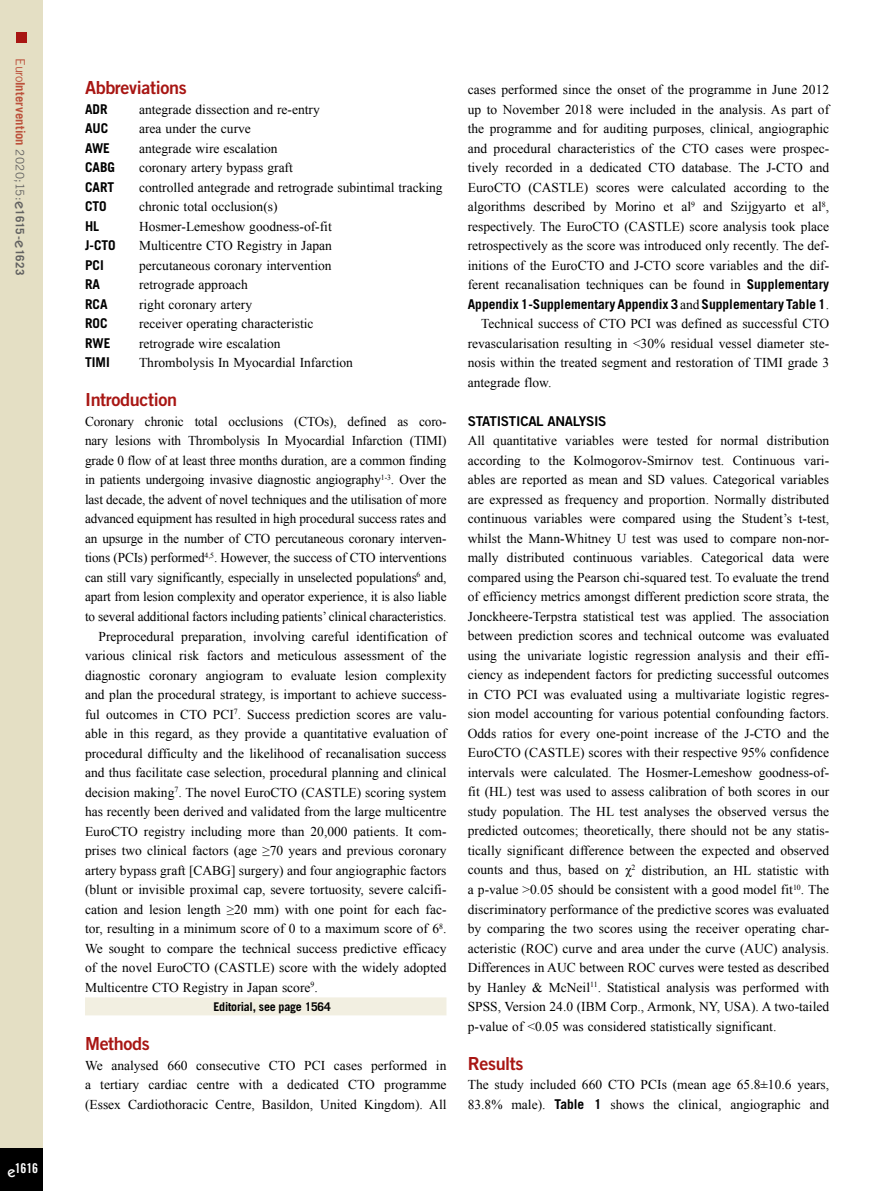
<style>
.page{position:relative;width:893px;height:1191px;background:#fff}
.page>*{position:absolute;margin:0;border:0;box-sizing:border-box;transform-origin:0 0}
.t1{font:18px "Trade Gothic LT Std Bd 2";letter-spacing:-.02em;color:#a81613}
.t2{font:13.5px/19.5px "Times New Roman";color:#000;text-align:justify}
.t3{font:700 13.5px "Trade Gothic LT Std";color:#000}
.t4{font:13.5px "Trade Gothic LT Std Bd 2";letter-spacing:-.02em;color:#000}
.t5{font:13.5px "Trade Gothic LT Std Bd Cn 20";color:#fff}
.t6{font:700 12.75px "Trade Gothic LT Std";letter-spacing:.005em;color:#bc523c}
.t7{font:700 12px "Trade Gothic LT Std";letter-spacing:-.02em;color:#000}
.s1{font-weight:400}
.s2{font-weight:400;font-size:11.7px;color:#626261}
.s3{font-family:"ITC Kabel Std";font-weight:500;font-size:15px;color:#626261}
.s4{font-size:11.7px;color:#626261}
.s5{font-family:"ITC Kabel Std";font-weight:500;font-size:15px}
.s6{font-family:"Trade Gothic LT Std";font-weight:700}
.s7{font-family:"Times New Roman";font-weight:400}
</style>
<div class="page">
<div style="left:0;top:0;width:43px;height:1191px;background:#e4dfc4"></div>
<div style="left:0;top:1148px;width:43px;height:43px;background:#000"></div>
<div style="left:16px;top:32px;width:10px;height:10px;background:#a81613"></div>
<div style="left:85px;top:997px;width:361px;height:18px;background:#f2efe1"></div>
<p class="t6" style="left:28px;top:58px;width:219px;rotate:90deg"><span class="s1">Euro</span>Intervention <span class="s2">2020;15:</span><span class="s3">e</span><span class="s4">1615-</span><span class="s3">e</span><span class="s4">1623</span></p>
<p class="t5" style="left:7px;top:1160px;width:32px"><span class="s5">e</span>1616</p>
<h1 class="t1" style="left:85px;top:77px;width:103px">Abbreviations</h1>
<p class="t3" style="left:85px;top:101px;width:24px">ADR</p>
<p class="t2" style="left:139px;top:99px;width:182px">antegrade dissection and re-entry</p>
<p class="t3" style="left:85px;top:120px;width:25px">AUC</p>
<p class="t2" style="left:139px;top:119px;width:113px">area under the curve</p>
<p class="t3" style="left:85px;top:140px;width:27px">AWE</p>
<p class="t2" style="left:139px;top:138px;width:140px">antegrade wire escalation</p>
<p class="t3" style="left:85px;top:159px;width:32px">CABG</p>
<p class="t2" style="left:139px;top:158px;width:155px">coronary artery bypass graft</p>
<p class="t3" style="left:85px;top:179px;width:31px">CART</p>
<p class="t2" style="left:139px;top:177px;width:305px">controlled antegrade and retrograde subintimal tracking</p>
<p class="t3" style="left:85px;top:198px;width:23px">CTO</p>
<p class="t2" style="left:139px;top:197px;width:140px">chronic total occlusion(s)</p>
<p class="t3" style="left:85px;top:218px;width:16px">HL</p>
<p class="t2" style="left:139px;top:216px;width:194px">Hosmer-Lemeshow goodness-of-fit</p>
<p class="t3" style="left:85px;top:237px;width:32px">J-CTO</p>
<p class="t2" style="left:139px;top:236px;width:194px">Multicentre CTO Registry in Japan</p>
<p class="t3" style="left:85px;top:257px;width:20px">PCI</p>
<p class="t2" style="left:139px;top:255px;width:194px">percutaneous coronary intervention</p>
<p class="t3" style="left:85px;top:276px;width:17px">RA</p>
<p class="t2" style="left:139px;top:275px;width:110px">retrograde approach</p>
<p class="t3" style="left:85px;top:296px;width:24px">RCA</p>
<p class="t2" style="left:139px;top:294px;width:115px">right coronary artery</p>
<p class="t3" style="left:85px;top:315px;width:24px">ROC</p>
<p class="t2" style="left:139px;top:314px;width:176px">receiver operating characteristic</p>
<p class="t3" style="left:85px;top:335px;width:27px">RWE</p>
<p class="t2" style="left:139px;top:333px;width:143px">retrograde wire escalation</p>
<p class="t3" style="left:85px;top:354px;width:26px">TIMI</p>
<p class="t2" style="left:139px;top:353px;width:215px">Thrombolysis In Myocardial Infarction</p>
<h1 class="t1" style="left:85px;top:389px;width:94px">Introduction</h1>
<p class="t2" style="left:85px;top:411px;width:363px">Coronary chronic total occlusions (CTOs), defined as coro-</p>
<p class="t2" style="left:85px;top:431px;width:363px">nary lesions with Thrombolysis In Myocardial Infarction (TIMI)</p>
<p class="t2" style="left:85px;top:450px;width:363px">grade 0 flow of at least three months duration, are a common finding</p>
<p class="t2" style="left:85px;top:470px;width:363px">in patients undergoing invasive diagnostic angiography<sup>1-3</sup>. Over the</p>
<p class="t2" style="left:85px;top:489px;width:363px">last decade, the advent of novel techniques and the utilisation of more</p>
<p class="t2" style="left:85px;top:509px;width:363px">advanced equipment has resulted in high procedural success rates and</p>
<p class="t2" style="left:85px;top:528px;width:363px">an upsurge in the number of CTO percutaneous coronary interven-</p>
<p class="t2" style="left:85px;top:548px;width:363px">tions (PCIs) performed<sup>4,5</sup>. However, the success of CTO interventions</p>
<p class="t2" style="left:85px;top:567px;width:363px">can still vary significantly, especially in unselected populations<sup>6</sup> and,</p>
<p class="t2" style="left:85px;top:587px;width:363px">apart from lesion complexity and operator experience, it is also liable</p>
<p class="t2" style="left:85px;top:606px;width:363px">to several additional factors including patients’ clinical characteristics.</p>
<p class="t2" style="left:99px;top:626px;width:349px">Preprocedural preparation, involving careful identification of</p>
<p class="t2" style="left:85px;top:645px;width:363px">various clinical risk factors and meticulous assessment of the</p>
<p class="t2" style="left:85px;top:665px;width:363px">diagnostic coronary angiogram to evaluate lesion complexity</p>
<p class="t2" style="left:85px;top:684px;width:363px">and plan the procedural strategy, is important to achieve success-</p>
<p class="t2" style="left:85px;top:704px;width:363px">ful outcomes in CTO PCI<sup>7</sup>. Success prediction scores are valu-</p>
<p class="t2" style="left:85px;top:723px;width:363px">able in this regard, as they provide a quantitative evaluation of</p>
<p class="t2" style="left:85px;top:743px;width:363px">procedural difficulty and the likelihood of recanalisation success</p>
<p class="t2" style="left:85px;top:762px;width:363px">and thus facilitate case selection, procedural planning and clinical</p>
<p class="t2" style="left:85px;top:782px;width:363px">decision making<sup>7</sup>. The novel EuroCTO (CASTLE) scoring system</p>
<p class="t2" style="left:85px;top:801px;width:363px">has recently been derived and validated from the large multicentre</p>
<p class="t2" style="left:85px;top:821px;width:363px">EuroCTO registry including more than 20,000 patients. It com-</p>
<p class="t2" style="left:85px;top:840px;width:363px">prises two clinical factors (age ≥70 years and previous coronary</p>
<p class="t2" style="left:85px;top:860px;width:363px">artery bypass graft [CABG] surgery) and four angiographic factors</p>
<p class="t2" style="left:85px;top:879px;width:363px">(blunt or invisible proximal cap, severe tortuosity, severe calcifi-</p>
<p class="t2" style="left:85px;top:899px;width:363px">cation and lesion length ≥20 mm) with one point for each fac-</p>
<p class="t2" style="left:85px;top:918px;width:363px">tor, resulting in a minimum score of 0 to a maximum score of 6<sup>8</sup>.</p>
<p class="t2" style="left:85px;top:938px;width:363px">We sought to compare the technical success predictive efficacy</p>
<p class="t2" style="left:85px;top:957px;width:363px">of the novel EuroCTO (CASTLE) score with the widely adopted</p>
<p class="t2" style="left:85px;top:977px;width:234px">Multicentre CTO Registry in Japan score<sup>9</sup>.</p>
<p class="t7" style="left:214px;top:999px;width:119px">Editorial, see page 1564</p>
<h1 class="t1" style="left:85px;top:1032px;width:66px">Methods</h1>
<p class="t2" style="left:85px;top:1055px;width:363px">We analysed 660 consecutive CTO PCI cases performed in a tertiary cardiac centre with a dedicated CTO programme (Essex Cardiothoracic Centre, Basildon, United Kingdom). All</p>
<p class="t2" style="left:468px;top:80px;width:363px">cases performed since the onset of the programme in June 2012 up to November 2018 were included in the analysis. As part of the programme and for auditing purposes, clinical, angiographic and procedural characteristics of the CTO cases were prospec&shy;tively recorded in a dedicated CTO database. The J-CTO and EuroCTO (CASTLE) scores were calculated according to the algorithms described by Morino et al<sup>9</sup> and Szijgyarto et al<sup>8</sup>, respectively. The EuroCTO (CASTLE) score analysis took place retrospectively as the score was introduced only recently. The def&shy;initions of the EuroCTO and J-CTO score variables and the dif&shy;ferent recanalisation techniques can be found in <span class="s6">Supplementary</span></p>
<p class="t3" style="left:468px;top:296px;width:363px">Appendix 1-Supplementary Appendix 3 <span class="s7">and</span> Supplementary Table 1<span class="s7">.</span></p>
<p class="t2" style="left:468px;top:314px;width:363px;text-indent:14px">Technical success of CTO PCI was defined as successful CTO revascularisation resulting in &lt;30% residual vessel diameter ste&shy;nosis within the treated segment and restoration of TIMI grade 3 antegrade flow.</p>
<p class="t4" style="left:468px;top:413px;width:140px">STATISTICAL ANALYSIS</p>
<p class="t2" style="left:468px;top:431px;width:363px">All quantitative variables were tested for normal distribution according to the Kolmogorov-Smirnov test. Continuous vari&shy;ables are reported as mean and SD values. Categorical variables are expressed as frequency and proportion. Normally distributed continuous variables were compared using the Student’s t-test, whilst the Mann-Whitney U test was used to compare non-nor&shy;mally distributed continuous variables. Categorical data were compared using the Pearson chi-squared test. To evaluate the trend of efficiency metrics amongst different prediction score strata, the Jonckheere-Terpstra statistical test was applied. The association between prediction scores and technical outcome was evaluated using the univariate logistic regression analysis and their effi&shy;ciency as independent factors for predicting successful outcomes in CTO PCI was evaluated using a multivariate logistic regres&shy;sion model accounting for various potential confounding factors.<br>Odds ratios for every one-point increase of the J-CTO and the EuroCTO (CASTLE) scores with their respective 95% confidence intervals were calculated. The Hosmer-Lemeshow goodness-of&shy;fit (HL) test was used to assess calibration of both scores in our study population. The HL test analyses the observed versus the predicted outcomes; theoretically, there should not be any statis&shy;tically significant difference between the expected and observed counts and thus, based on χ<sup>2</sup> distribution, an HL statistic with a p-value &gt;0.05 should be consistent with a good model fit<sup>10</sup>. The discriminatory performance of the predictive scores was evaluated by comparing the two scores using the receiver operating char&shy;acteristic (ROC) curve and area under the curve (AUC) analysis.<br>Differences in AUC between ROC curves were tested as described by Hanley &amp; McNeil<sup>11</sup>. Statistical analysis was performed with SPSS, Version 24.0 (IBM Corp., Armonk, NY, USA). A two-tailed p-value of &lt;0.05 was considered statistically significant.</p>
<h1 class="t1" style="left:468px;top:1052px;width:57px">Results</h1>
<p class="t2" style="left:468px;top:1074px;width:363px">The study included 660 CTO PCIs (mean age 65.8±10.6 years,<br>83.8% male). <span class="s6">Table 1</span> shows the clinical, angiographic and</p>
</div>
